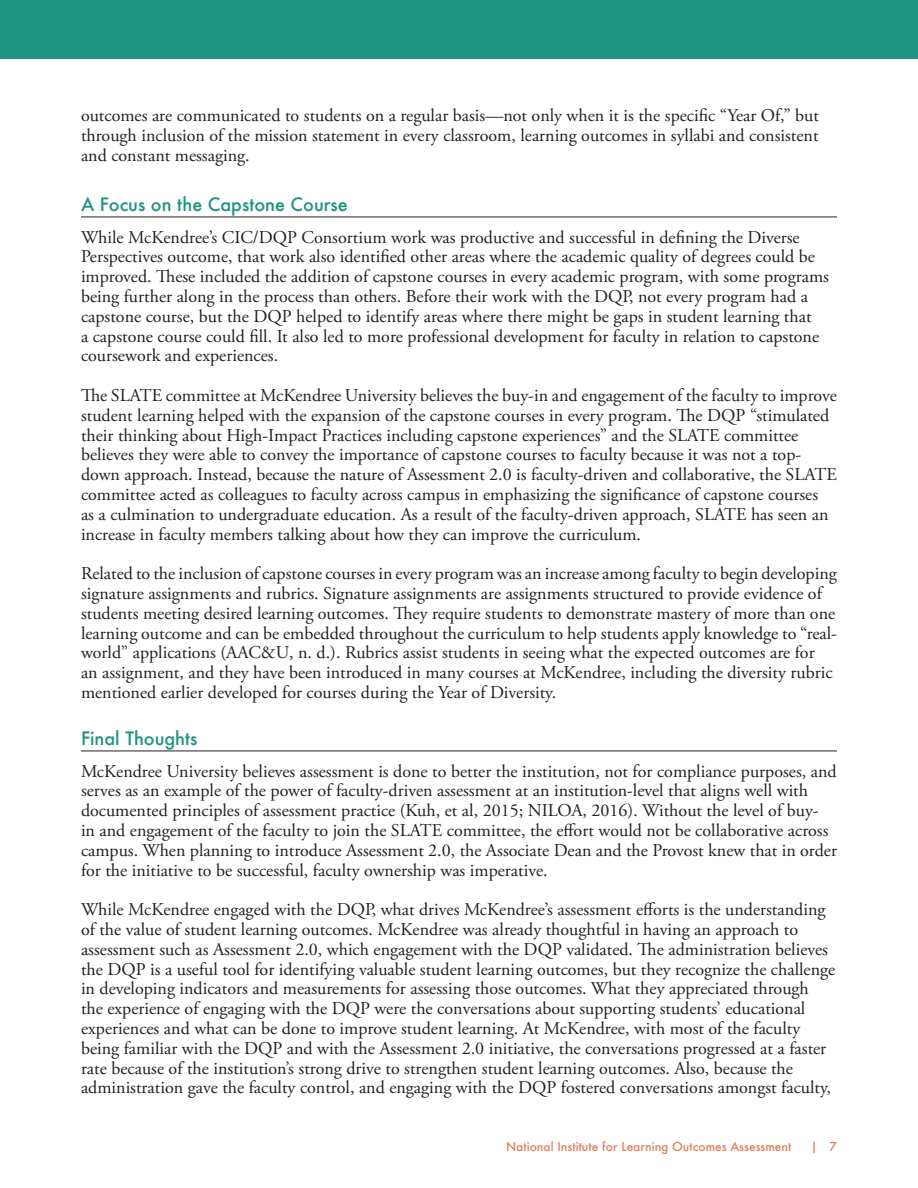
<style>
.page{position:relative;width:918px;height:1188px;background:#fff}
.page>*{position:absolute;margin:0;border:0;box-sizing:border-box;transform-origin:0 0}
.t1{font:18px "Adobe Garamond Pro";color:#231f20}
.head_1{font:500 18px "Futura";color:#1d9382}
.t2{font:500 12px "Futura";color:#df815b}
</style>
<div class="page">
<hr style="left:81px;top:217px;width:756px;height:1px;background:#231f20">
<hr style="left:81px;top:751px;width:756px;height:1px;background:#231f20">
<div style="left:0;top:0;width:918px;height:59px;background:#1d9382"></div>
<p class="t1" style="left:81px;top:105px;width:739px">outcomes are communicated to students on a regular basis—not only when it is the specific “Year Of,” but</p>
<p class="t1" style="left:81px;top:124px;width:739px">through inclusion of the mission statement in every classroom, learning outcomes in syllabi and consistent</p>
<p class="t1" style="left:81px;top:144px;width:170px">and constant messaging.</p>
<p class="head_1" style="left:81px;top:192px;width:268px">A Focus on the Capstone Course</p>
<p class="t1" style="left:81px;top:226px;width:720px">While McKendree’s CIC/DQP Consortium work was productive and successful in defining the Diverse</p>
<p class="t1" style="left:81px;top:246px;width:736px">Perspectives outcome, that work also identified other areas where the academic quality of degrees could be</p>
<p class="t1" style="left:81px;top:266px;width:749px">improved. These included the addition of capstone courses in every academic program, with some programs</p>
<p class="t1" style="left:81px;top:285px;width:729px">being further along in the process than others. Before their work with the DQP, not every program had a</p>
<p class="t1" style="left:81px;top:305px;width:732px">capstone course, but the DQP helped to identify areas where there might be gaps in student learning that</p>
<p class="t1" style="left:81px;top:325px;width:740px">a capstone course could fill. It also led to more professional development for faculty in relation to capstone</p>
<p class="t1" style="left:81px;top:345px;width:199px">coursework and experiences.</p>
<p class="t1" style="left:81px;top:384px;width:757px">The SLATE committee at McKendree University believes the buy-in and engagement of the faculty to improve</p>
<p class="t1" style="left:81px;top:404px;width:750px">student learning helped with the expansion of the capstone courses in every program. The DQP “stimulated</p>
<p class="t1" style="left:81px;top:424px;width:719px">their thinking about High-Impact Practices including capstone experiences” and the SLATE committee</p>
<p class="t1" style="left:81px;top:444px;width:722px">believes they were able to convey the importance of capstone courses to faculty because it was not a top-</p>
<p class="t1" style="left:81px;top:464px;width:757px">down approach. Instead, because the nature of Assessment 2.0 is faculty-driven and collaborative, the SLATE</p>
<p class="t1" style="left:81px;top:483px;width:739px">committee acted as colleagues to faculty across campus in emphasizing the significance of capstone courses</p>
<p class="t1" style="left:81px;top:503px;width:749px">as a culmination to undergraduate education. As a result of the faculty-driven approach, SLATE has seen an</p>
<p class="t1" style="left:81px;top:523px;width:562px">increase in faculty members talking about how they can improve the curriculum.</p>
<p class="t1" style="left:81px;top:563px;width:757px">Related to the inclusion of capstone courses in every program was an increase among faculty to begin developing</p>
<p class="t1" style="left:81px;top:582px;width:742px">signature assignments and rubrics. Signature assignments are assignments structured to provide evidence of</p>
<p class="t1" style="left:81px;top:602px;width:756px">students meeting desired learning outcomes. They require students to demonstrate mastery of more than one</p>
<p class="t1" style="left:81px;top:622px;width:758px">learning outcome and can be embedded throughout the curriculum to help students apply knowledge to “real-</p>
<p class="t1" style="left:81px;top:642px;width:735px">world” applications (AAC&amp;U, n. d.). Rubrics assist students in seeing what the expected outcomes are for</p>
<p class="t1" style="left:81px;top:662px;width:753px">an assignment, and they have been introduced in many courses at McKendree, including the diversity rubric</p>
<p class="t1" style="left:81px;top:681px;width:477px">mentioned earlier developed for courses during the Year of Diversity.</p>
<p class="head_1" style="left:81px;top:726px;width:118px">Final Thoughts</p>
<p class="t1" style="left:81px;top:760px;width:757px">McKendree University believes assessment is done to better the institution, not for compliance purposes, and</p>
<p class="t1" style="left:81px;top:780px;width:729px">serves as an example of the power of faculty-driven assessment at an institution-level that aligns well with</p>
<p class="t1" style="left:81px;top:800px;width:739px">documented principles of assessment practice (Kuh, et al, 2015; NILOA, 2016). Without the level of buy-</p>
<p class="t1" style="left:81px;top:819px;width:749px">in and engagement of the faculty to join the SLATE committee, the effort would not be collaborative across</p>
<p class="t1" style="left:81px;top:839px;width:757px">campus. When planning to introduce Assessment 2.0, the Associate Dean and the Provost knew that in order</p>
<p class="t1" style="left:81px;top:859px;width:468px">for the initiative to be successful, faculty ownership was imperative.</p>
<p class="t1" style="left:81px;top:899px;width:746px">While McKendree engaged with the DQP, what drives McKendree’s assessment efforts is the understanding</p>
<p class="t1" style="left:81px;top:918px;width:719px">of the value of student learning outcomes. McKendree was already thoughtful in having an approach to</p>
<p class="t1" style="left:81px;top:938px;width:749px">assessment such as Assessment 2.0, which engagement with the DQP validated. The administration believes</p>
<p class="t1" style="left:81px;top:958px;width:756px">the DQP is a useful tool for identifying valuable student learning outcomes, but they recognize the challenge</p>
<p class="t1" style="left:81px;top:978px;width:729px">in developing indicators and measurements for assessing those outcomes. What they appreciated through</p>
<p class="t1" style="left:81px;top:998px;width:726px">the experience of engaging with the DQP were the conversations about supporting students’ educational</p>
<p class="t1" style="left:81px;top:1017px;width:721px">experiences and what can be done to improve student learning. At McKendree, with most of the faculty</p>
<p class="t1" style="left:81px;top:1037px;width:747px">being familiar with the DQP and with the Assessment 2.0 initiative, the conversations progressed at a faster</p>
<p class="t1" style="left:81px;top:1057px;width:714px">rate because of the institution’s strong drive to strengthen student learning outcomes. Also, because the</p>
<p class="t1" style="left:81px;top:1077px;width:752px">administration gave the faculty control, and engaging with the DQP fostered conversations amongst faculty,</p>
<p class="t2" style="left:506px;top:1139px;width:287px">National Institute for Learning Outcomes Assessment</p>
<p class="t2" style="left:811px;top:1139px;width:28px">| 7</p>
</div>
